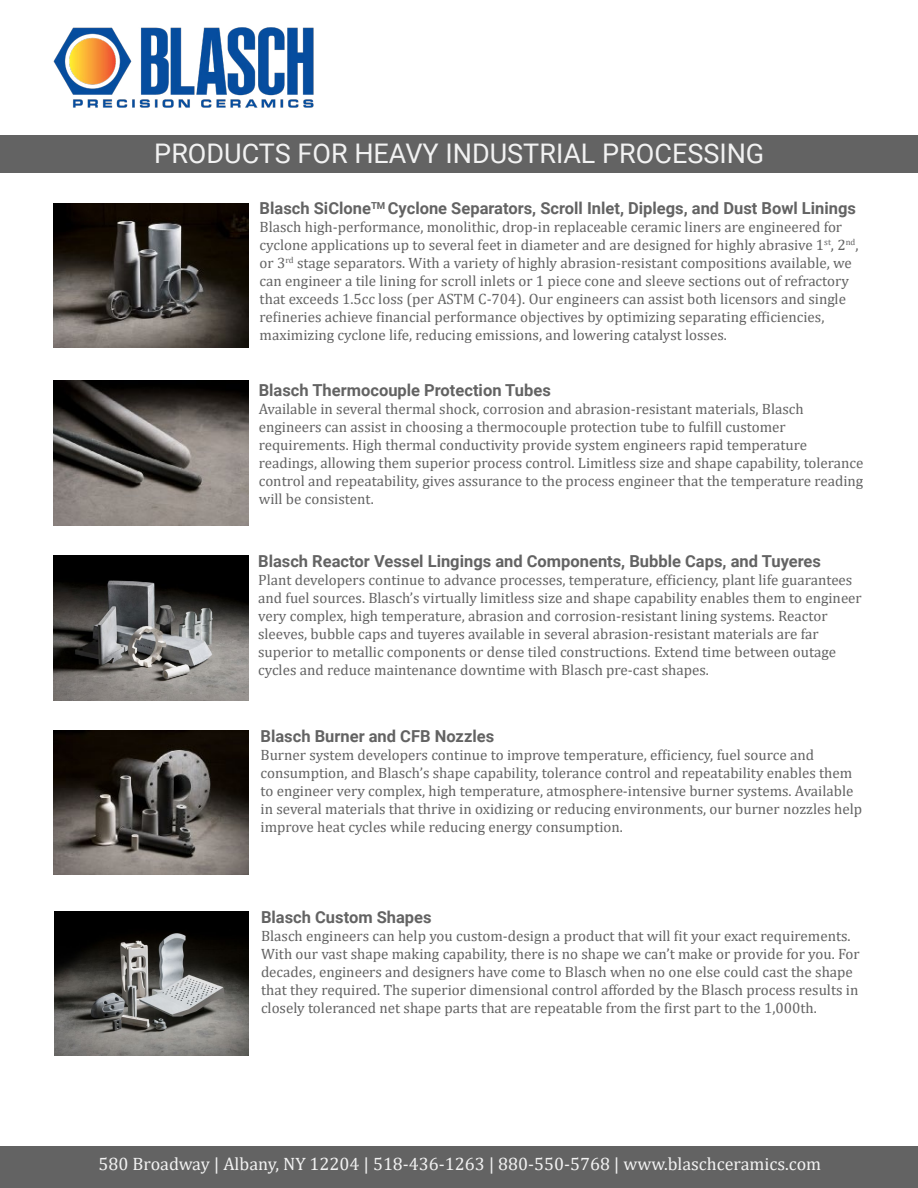
<style>
.page{position:relative;width:918px;height:1188px;background:#fff}
.page>*{position:absolute;margin:0;border:0;box-sizing:border-box;transform-origin:0 0}
.t1{font:27px "Roboto";color:#f2f2f2}
.t2{font:18px "Cambria";color:#f2f2f2}
.t3{font:700 16.5px "Roboto";color:#636363}
.t4{font:15px/18px "Cambria";color:#636363}
</style>
<div class="page">
<img style="left:54px;top:204px;width:195px;height:144px">
<img style="left:54px;top:380px;width:195px;height:145px">
<img style="left:54px;top:556px;width:195px;height:145px">
<img style="left:54px;top:730px;width:195px;height:145px">
<div style="left:0;top:1146px;width:918px;height:42px;background:#636363"></div>
<img style="left:54px;top:912px;width:195px;height:144px">
<div style="left:0;top:135px;width:918px;height:38px;background:#636363"></div>
<img style="left:53px;top:27px;width:261px;height:81px">
<h1 class="t1" style="left:154px;top:135px;width:612px">PRODUCTS FOR HEAVY INDUSTRIAL PROCESSING</h1>
<p class="t3" style="left:260px;top:197px;width:598px">Blasch SiClone<sup>TM</sup> Cyclone Separators, Scroll Inlet, Diplegs, and Dust Bowl Linings</p>
<p class="t4" style="left:260px;top:218px;width:600px">Blasch high-performance, monolithic, drop-in replaceable ceramic liners are engineered for cyclone applications up to several feet in diameter and are designed for highly abrasive 1<sup>st</sup>, 2<sup>nd</sup>, or 3<sup>rd</sup> stage separators. With a variety of highly abrasion-resistant compositions available, we can engineer a tile lining for scroll inlets or 1 piece cone and sleeve sections out of refractory that exceeds 1.5cc loss (per ASTM C-704). Our engineers can assist both licensors and single refineries achieve financial performance objectives by optimizing separating efficiencies, maximizing cyclone life, reducing emissions, and lowering catalyst losses.</p>
<p class="t3" style="left:259px;top:378px;width:294px">Blasch Thermocouple Protection Tubes</p>
<p class="t4" style="left:259px;top:400px;width:606px">Available in several thermal shock, corrosion and abrasion-resistant materials, Blasch engineers can assist in choosing a thermocouple protection tube to fulfill customer requirements. High thermal conductivity provide system engineers rapid temperature readings, allowing them superior process control. Limitless size and shape capability, tolerance control and repeatability, gives assurance to the process engineer that the temperature reading will be consistent.</p>
<p class="t3" style="left:258px;top:549px;width:564px">Blasch Reactor Vessel Lingings and Components, Bubble Caps, and Tuyeres</p>
<p class="t4" style="left:258px;top:570px;width:605px">Plant developers continue to advance processes, temperature, efficiency, plant life guarantees and fuel sources. Blasch’s virtually limitless size and shape capability enables them to engineer very complex, high temperature, abrasion and corrosion-resistant lining systems. Reactor sleeves, bubble caps and tuyeres available in several abrasion-resistant materials are far superior to metallic components or dense tiled constructions. Extend time between outage cycles and reduce maintenance downtime with Blasch pre-cast shapes.</p>
<p class="t3" style="left:261px;top:725px;width:235px">Blasch Burner and CFB Nozzles</p>
<p class="t4" style="left:261px;top:746px;width:603px">Burner system developers continue to improve temperature, efficiency, fuel source and consumption, and Blasch’s shape capability, tolerance control and repeatability enables them to engineer very complex, high temperature, atmosphere-intensive burner systems. Available in several materials that thrive in oxidizing or reducing environments, our burner nozzles help improve heat cycles while reducing energy consumption.</p>
<p class="t3" style="left:261px;top:906px;width:172px">Blasch Custom Shapes</p>
<p class="t4" style="left:261px;top:927px;width:600px">Blasch engineers can help you custom-design a product that will fit your exact requirements.<br>With our vast shape making capability, there is no shape we can’t make or provide for you. For decades, engineers and designers have come to Blasch when no one else could cast the shape that they required. The superior dimensional control afforded by the Blasch process results in closely toleranced net shape parts that are repeatable from the first part to the 1,000th.</p>
<p class="t2" style="left:99px;top:1153px;width:724px">580 Broadway | Albany, NY 12204 | 518-436-1263 | 880-550-5768 | www.blaschceramics.com</p>
</div>
